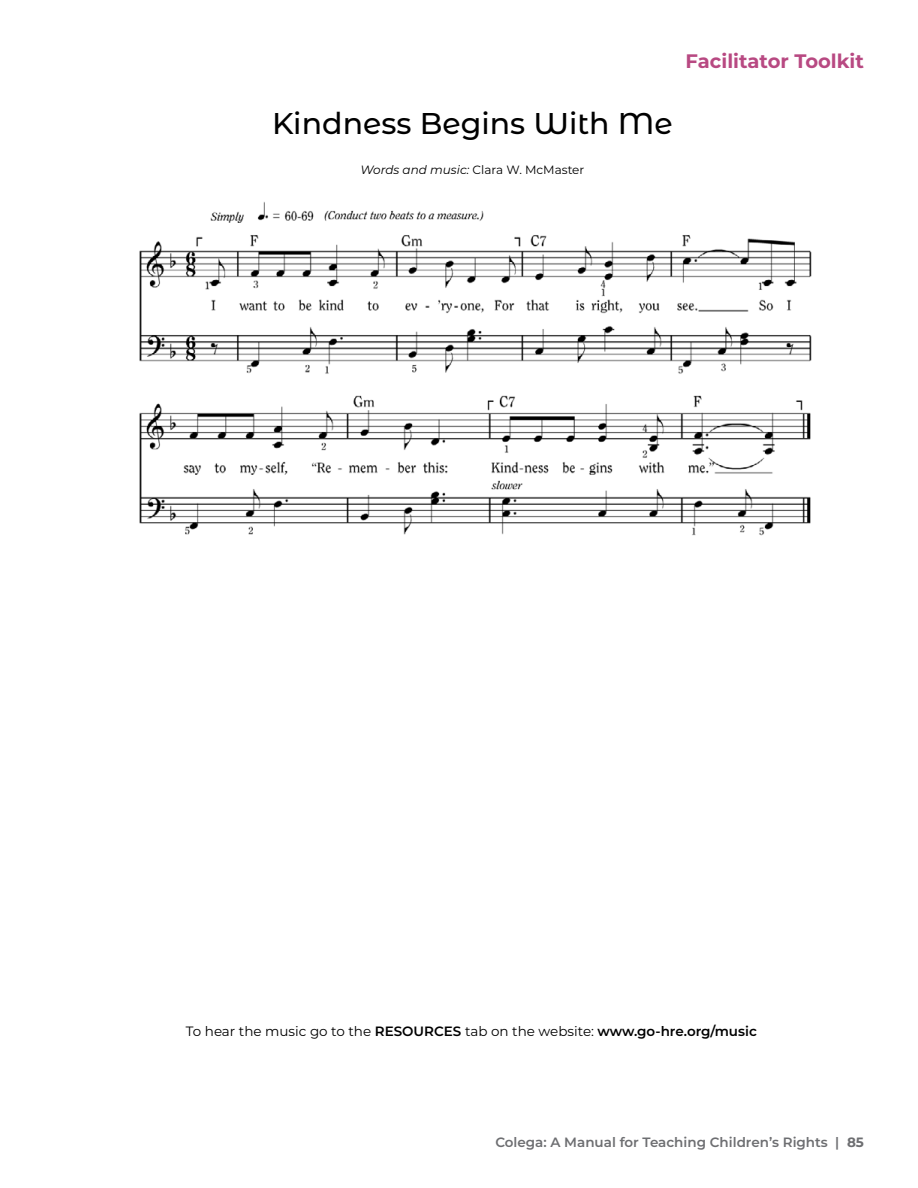
<style>
.page{position:relative;width:918px;height:1188px;background:#fff}
.page>*{position:absolute;margin:0;border:0;box-sizing:border-box;transform-origin:0 0}
.t1{font:500 30px "Montserrat Alternates";color:#000}
.t2{font:700 19.5px "Montserrat";color:#b84982}
.t3{font:13.5px "Montserrat";color:#000}
.t4{font:600 13.5px "Montserrat";color:#6d6e71}
.t5{font:12px "Montserrat";color:#000}
.s1{font-style:italic}
.s2{font-weight:600}
.s3{font-weight:700}
</style>
<div class="page">
<img style="left:139px;top:201px;width:673px;height:335px">
<h2 class="t2" style="left:686px;top:47px;width:180px">Facilitator Toolkit</h2>
<h1 class="t1" style="left:272px;top:102px;width:402px">Kindness Begins With Me</h1>
<p class="t5" style="left:361px;top:161px;width:225px"><span class="s1">Words and music:</span> Clara W. McMaster</p>
<p class="t3" style="left:186px;top:1022px;width:573px">To hear the music go to the <span class="s2">RESOURCES</span> tab on the website: <span class="s2">www.go-hre.org/music</span></p>
<p class="t4" style="left:495px;top:1133px;width:370px">Colega: A Manual for Teaching Children’s Rights | <span class="s3">85</span></p>
</div>
